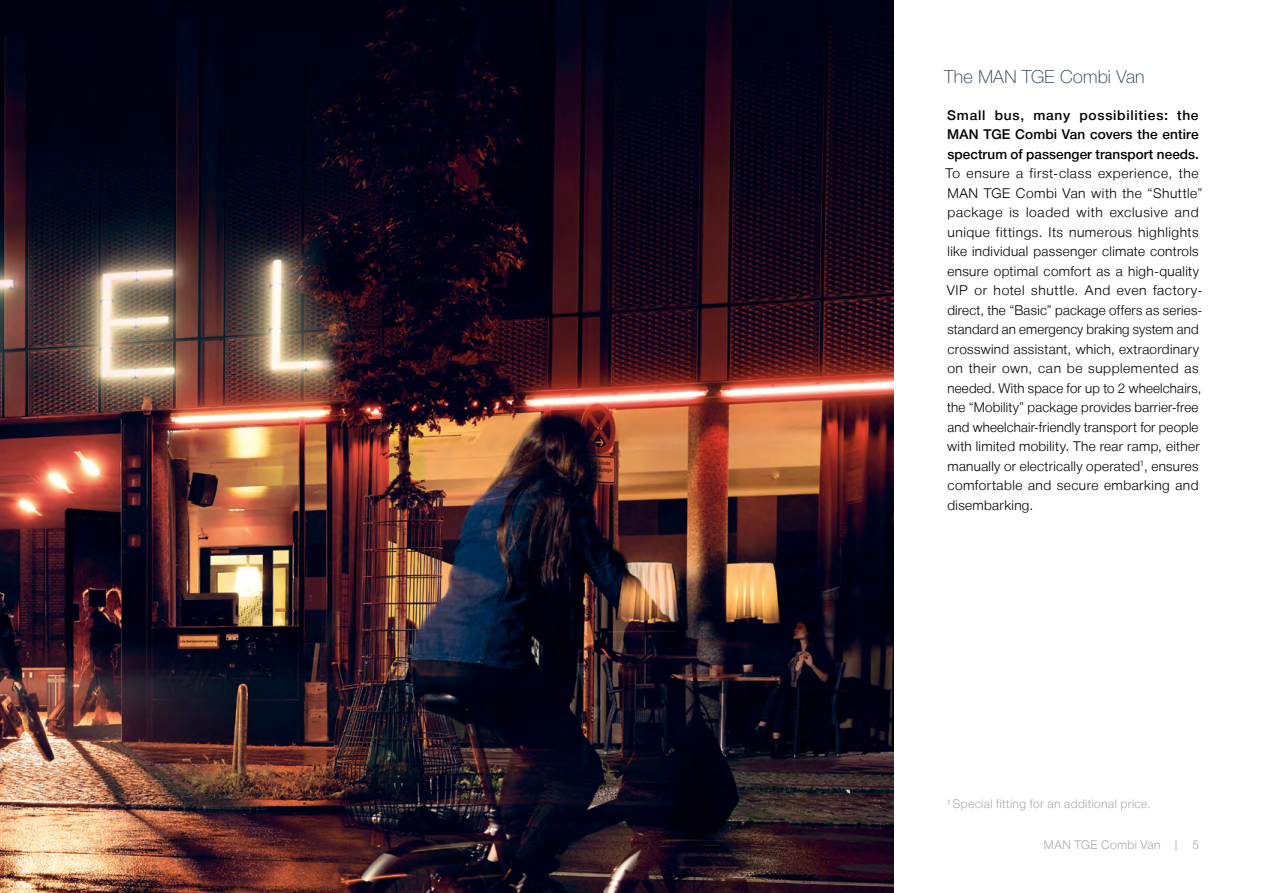
<style>
.page{position:relative;width:1263px;height:893px;background:#fff}
.page>*{position:absolute;margin:0;border:0;box-sizing:border-box;transform-origin:0 0}
.t1{font:100 18px "Man Global";letter-spacing:.015em;color:#1d3648}
.t2{font:300 13.5px/19.5px "Man Global";letter-spacing:.025em;color:#000}
.t3{font:500 13.5px/19.5px "Man Global";letter-spacing:.005em;color:#000;text-align:justify}
.t4{font:300 12px "Man Global";letter-spacing:.03em;color:#a7a9ac}
</style>
<div class="page">
<img style="left:0;top:0;width:893px;height:893px">
<h1 class="t1" style="left:944px;top:67px;width:202px">The MAN TGE Combi Van</h1>
<p class="t3" style="left:947px;top:105px;width:253px">Small bus, many possibilities: the MAN TGE Combi Van covers the entire spectrum of passenger transport needs.</p>
<p class="t2" style="left:945px;top:164px;width:259px">To ensure a first-class experience, the MAN TGE Combi Van with the “Shuttle” package is loaded with exclusive and unique fittings. Its numerous highlights like individual passenger climate controls ensure optimal comfort as a high-quality VIP or hotel shuttle. And even factory&shy;direct, the “Basic” package offers as series&shy;standard an emergency braking system and crosswind assistant, which, extraordinary on their own, can be supplemented as needed. With space for up to 2 wheelchairs, the “Mobility” package provides barrier-free and wheelchair-friendly transport for people with limited mobility. The rear ramp, either manually or electrically operated<sup>1</sup>, ensures comfortable and secure embarking and disembarking.</p>
<p class="t4" style="left:947px;top:797px;width:205px">¹ Special fitting for an additional price.</p>
<p class="t4" style="left:1044px;top:838px;width:135px">MAN TGE Combi Van |</p>
<p class="t4" style="left:1192px;top:838px;width:8px">5</p>
</div>
